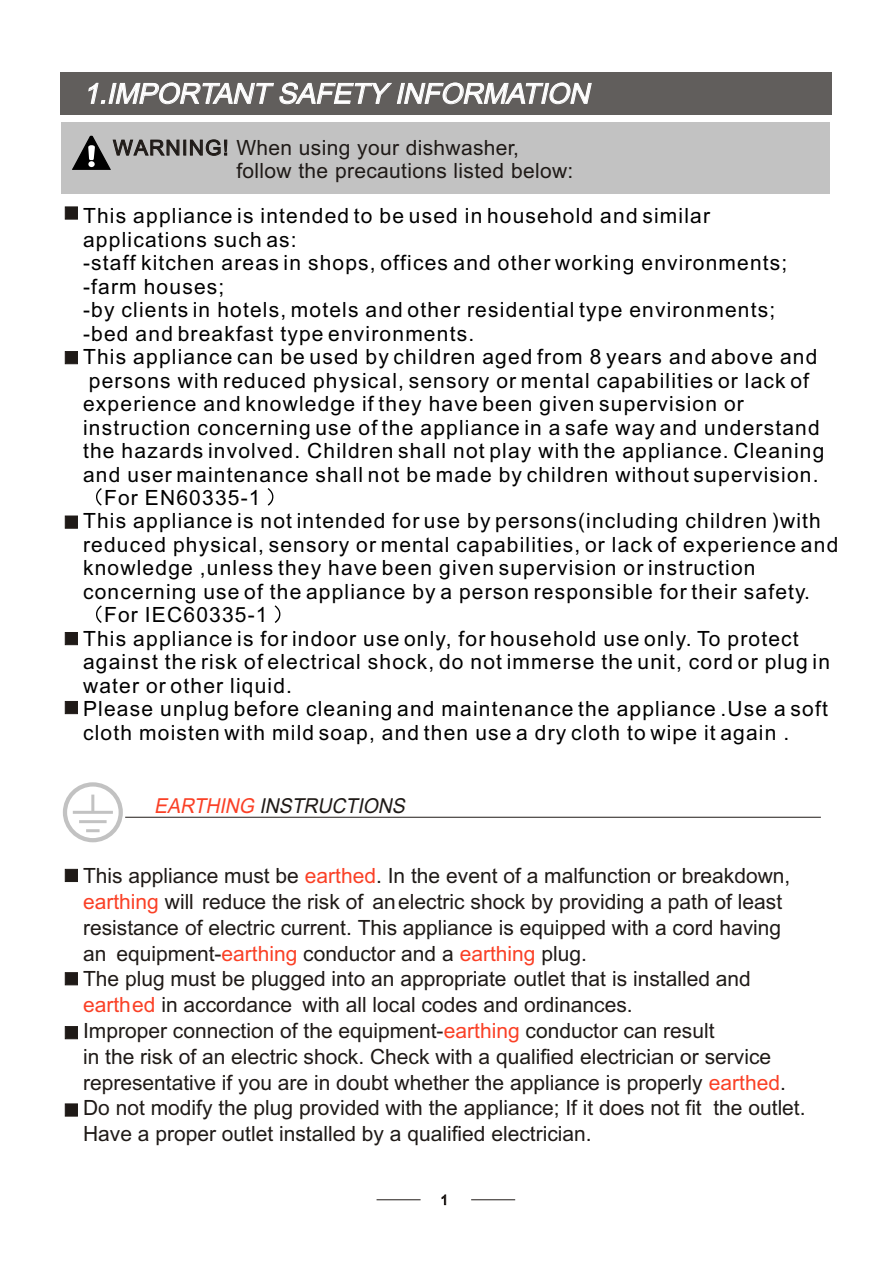
<style>
.page{position:relative;width:894px;height:1263px;background:#fff}
.page>*{position:absolute;margin:0;border:0;box-sizing:border-box;transform-origin:0 0}
.t1{font:italic 27.9px "Arial";color:#fff}
.t2{font:21px "Arial";letter-spacing:.055em;color:#000}
.t3{font:21px/25.8px "Arial";color:#1f1a17}
.t4{font:italic 20.55px "Arial";color:#1f1a17;scale:.94 1}
.t5{font:13.5px "Arial";color:#1f1a17}
.s1{color:#fa4026}
</style>
<div class="page">
<hr style="left:377px;top:1199px;width:44px;height:1px;background:#1f1a17">
<hr style="left:471px;top:1199px;width:44px;height:1px;background:#1f1a17">
<svg style="left:96px;top:488px;width:6px;height:18px"></svg>
<svg style="left:268px;top:488px;width:6px;height:18px"></svg>
<svg style="left:96px;top:605px;width:6px;height:18px"></svg>
<svg style="left:275px;top:605px;width:6px;height:18px"></svg>
<div style="left:61px;top:72px;width:771px;height:43px;background:#615e5c"></div>
<div style="left:61px;top:122px;width:769px;height:72px;background:#c2c2c2"></div>
<svg style="left:72px;top:136px;width:39px;height:34px"></svg>
<div style="left:65px;top:207px;width:13px;height:12px;background:#1f1a17;border:1px solid #1f1a17"></div>
<div style="left:65px;top:351px;width:13px;height:13px;background:#1f1a17;border:1px solid #1f1a17"></div>
<div style="left:65px;top:516px;width:13px;height:13px;background:#1f1a17;border:1px solid #1f1a17"></div>
<div style="left:65px;top:632px;width:13px;height:13px;background:#1f1a17;border:1px solid #1f1a17"></div>
<div style="left:65px;top:701px;width:13px;height:13px;background:#1f1a17;border:1px solid #1f1a17"></div>
<div style="left:63px;top:782px;width:60px;height:60px;border:4px solid #c2c2c2;border-radius:50%"></div>
<hr style="left:73px;top:811px;width:40px;height:3px;background:#c2c2c2">
<hr style="left:79px;top:820px;width:28px;height:3px;background:#c2c2c2">
<hr style="left:86px;top:829px;width:14px;height:3px;background:#c2c2c2">
<hr style="left:91px;top:795px;width:3px;height:17px;background:#c2c2c2">
<hr style="left:125px;top:817px;width:696px;height:1px;background:#1f1a17">
<div style="left:65px;top:869px;width:13px;height:13px;background:#1f1a17;border:1px solid #1f1a17"></div>
<div style="left:65px;top:972px;width:13px;height:13px;background:#1f1a17;border:1px solid #1f1a17"></div>
<div style="left:65px;top:1026px;width:13px;height:13px;background:#1f1a17;border:1px solid #1f1a17"></div>
<div style="left:65px;top:1104px;width:13px;height:12px;background:#1f1a17;border:1px solid #1f1a17"></div>
<h1 class="t1" style="left:83px;top:83px;width:513px">1.IMPORTANT SAFETY INFORMATION</h1>
<p class="t3" style="left:236px;top:138px;width:338px;line-height:23.4px;text-indent:-123px">WARNING! When using your dishwasher, follow the precautions listed below:</p>
<p class="t2" style="left:83px;top:208px;width:628px">This appliance is intended to be used in household and similar</p>
<p class="t2" style="left:83px;top:232px;width:215px">applications such as:</p>
<p class="t2" style="left:83px;top:255px;width:706px">-staff kitchen areas in shops, offices and other working environments;</p>
<p class="t2" style="left:83px;top:279px;width:143px">-farm houses;</p>
<p class="t2" style="left:83px;top:302px;width:694px">-by clients in hotels, motels and other residential type environments;</p>
<p class="t2" style="left:83px;top:325px;width:393px">-bed and breakfast type environments.</p>
<p class="t2" style="left:83px;top:349px;width:736px">This appliance can be used by children aged from 8 years and above and</p>
<p class="t2" style="left:89px;top:372px;width:722px">persons with reduced physical, sensory or mental capabilities or lack of</p>
<p class="t2" style="left:83px;top:396px;width:662px">experience and knowledge if they have been given supervision or</p>
<p class="t2" style="left:83px;top:419px;width:738px">instruction concerning use of the appliance in a safe way and understand</p>
<p class="t2" style="left:83px;top:443px;width:743px">the hazards involved. Children shall not play with the appliance. Cleaning</p>
<p class="t2" style="left:83px;top:466px;width:737px">and user maintenance shall not be made by children without supervision.</p>
<p class="t2" style="left:104px;top:490px;width:158px">For EN60335-1</p>
<p class="t2" style="left:83px;top:513px;width:739px">This appliance is not intended for use by persons(including children )with</p>
<p class="t2" style="left:83px;top:537px;width:757px">reduced physical, sensory or mental capabilities, or lack of experience and</p>
<p class="t2" style="left:83px;top:560px;width:674px">knowledge ,unless they have been given supervision or instruction</p>
<p class="t2" style="left:83px;top:584px;width:728px">concerning use of the appliance by a person responsible for their safety.</p>
<p class="t2" style="left:104px;top:607px;width:165px">For IEC60335-1</p>
<p class="t2" style="left:83px;top:630px;width:717px">This appliance is for indoor use only, for household use only. To protect</p>
<p class="t2" style="left:83px;top:654px;width:749px">against the risk of electrical shock, do not immerse the unit, cord or plug in</p>
<p class="t2" style="left:83px;top:677px;width:210px">water or other liquid.</p>
<p class="t2" style="left:83px;top:701px;width:746px">Please unplug before cleaning and maintenance the appliance .Use a soft</p>
<p class="t2" style="left:83px;top:724px;width:708px">cloth moisten with mild soap, and then use a dry cloth to wipe it again .</p>
<p class="t4" style="left:154px;top:798px;width:272px"><span class="s1">EARTHING</span> INSTRUCTIONS</p>
<p class="t3" style="left:83px;top:865px;width:724px">This appliance must be <span class="s1">earthed</span>. In the event of a malfunction or breakdown, <span class="s1">earthing</span> will reduce the risk of an electric shock by providing a path of least resistance of electric current. This appliance is equipped with a cord having an equipment-<span class="s1">earthing</span> conductor and a <span class="s1">earthing</span> plug.<br>The plug must be plugged into an appropriate outlet that is installed and<br><span class="s1">earth ed</span> in accordance with all local codes and ordinances.<br>Improper connection of the equipment-<span class="s1">earthing</span> conductor can result<br>in the risk of an electric shock. Check with a qualified electrician or service representative if you are in doubt whether the appliance is properly <span class="s1">earthed</span>.<br>Do not modify the plug provided with the appliance; If it does not fit the outlet.<br>Have a proper outlet installed by a qualified electrician.</p>
<p class="t5" style="left:441px;top:1195px;width:9px">1</p>
</div>
